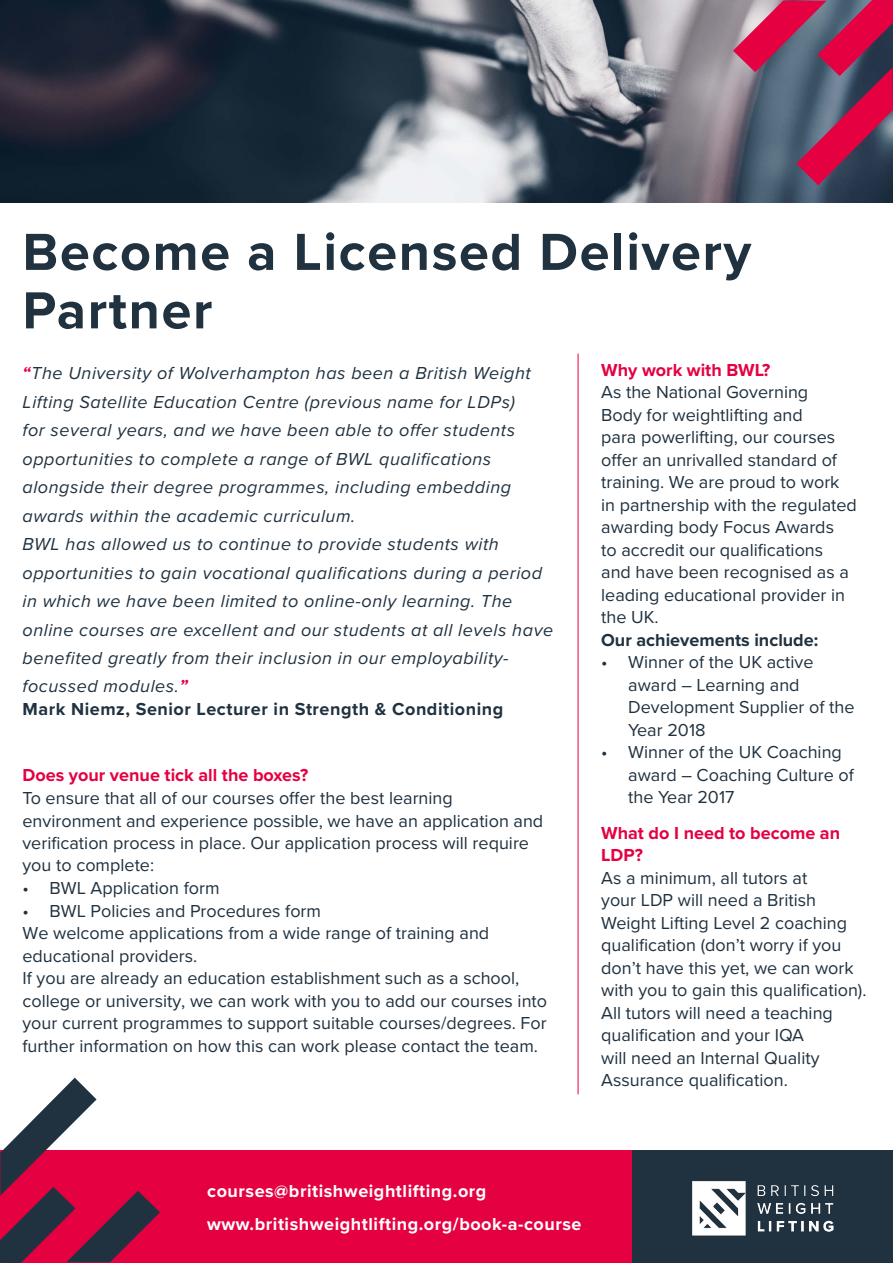
<style>
.page{position:relative;width:893px;height:1263px;background:#fff}
.page>*{position:absolute;margin:0;border:0;box-sizing:border-box;transform-origin:0 0}
.t1{font:700 54px/58.5px "Proxima Nova";letter-spacing:.03em;color:#20313f}
.t2{font:18px/22.5px "Proxima Nova";color:#20313f}
.t3{font:italic 18px/28.5px "Proxima Nova";letter-spacing:.03em;color:#20313f}
.t4{font:700 18px/33px "Proxima Nova";letter-spacing:.03em;color:#fff}
.t5{font:700 18px/22.5px "Proxima Nova";color:#e40041}
.t6{font:700 18px "Proxima Nova";letter-spacing:.03em;color:#20313f}
.t7{font:700 18px "Proxima Nova";color:#20313f}
.s1{font-weight:700;color:#e40041}
</style>
<div class="page">
<img style="left:0;top:0;width:893px;height:203px">
<div style="left:0;top:1151px;width:632px;height:112px;background:#e40041"></div>
<div style="left:632px;top:1151px;width:261px;height:112px;background:#20313f"></div>
<img style="left:692px;top:1182px;width:142px;height:54px">
<svg style="left:733px;top:0;width:160px;height:185px;background:#804666"></svg>
<svg style="left:0;top:1078px;width:160px;height:185px"></svg>
<hr style="left:578px;top:354px;width:1px;height:740px;background:#e40041">
<h1 class="t1" style="left:22px;top:221px;width:730px">Become a Licensed Delivery<br>Partner</h1>
<p class="t5" style="left:601px;top:358px;width:171px">Why work with BWL?</p>
<p class="t2" style="left:601px;top:380px;width:257px">As the National Governing<br>Body for weightlifting and<br>para powerlifting, our courses offer an unrivalled standard of training. We are proud to work in partnership with the regulated awarding body Focus Awards<br>to accredit our qualifications and have been recognised as a leading educational provider in the UK.</p>
<p class="t7" style="left:601px;top:626px;width:219px">Our achievements include:</p>
<p class="t2" style="left:628px;top:650px;width:228px;text-indent:-27px">• Winner of the UK active award – Learning and<br>Development Supplier of the<br>Year 2018</p>
<p class="t2" style="left:628px;top:740px;width:227px;text-indent:-27px">• Winner of the UK Coaching award – Coaching Culture of the Year 2017</p>
<p class="t5" style="left:601px;top:821px;width:240px">What do I need to become an<br>LDP?</p>
<p class="t2" style="left:601px;top:866px;width:267px">As a minimum, all tutors at<br>your LDP will need a British<br>Weight Lifting Level 2 coaching qualification (don’t worry if you don’t have this yet, we can work with you to gain this qualification).<br>All tutors will need a teaching qualification and your IQA<br>will need an Internal Quality<br>Assurance qualification.</p>
<p class="t3" style="left:22px;top:358px;width:532px"><span class="s1">“</span>The University of Wolverhampton has been a British Weight Lifting Satellite Education Centre (previous name for LDPs)<br>for several years, and we have been able to offer students opportunities to complete a range of BWL qualifications alongside their degree programmes, including embedding awards within the academic curriculum.<br>BWL has allowed us to continue to provide students with opportunities to gain vocational qualifications during a period in which we have been limited to online-only learning. The online courses are excellent and our students at all levels have benefited greatly from their inclusion in our employability&shy;focussed modules.<span class="s1">”</span></p>
<p class="t6" style="left:22px;top:695px;width:482px">Mark Niemz, Senior Lecturer in Strength &amp; Conditioning</p>
<p class="t5" style="left:23px;top:764px;width:287px">Does your venue tick all the boxes?</p>
<p class="t2" style="left:23px;top:786px;width:522px">To ensure that all of our courses offer the best learning environment and experience possible, we have an application and verification process in place. Our application process will require you to complete:</p>
<p class="t2" style="left:23px;top:876px;width:199px">• BWL Application form</p>
<p class="t2" style="left:23px;top:899px;width:526px">• BWL Policies and Procedures form<br>We welcome applications from a wide range of training and educational providers.<br>If you are already an education establishment such as a school, college or university, we can work with you to add our courses into your current programmes to support suitable courses/degrees. For further information on how this can work please contact the team.</p>
<p class="t4" style="left:207px;top:1174px;width:376px">courses@britishweightlifting.org www.britishweightlifting.org/book-a-course</p>
</div>
